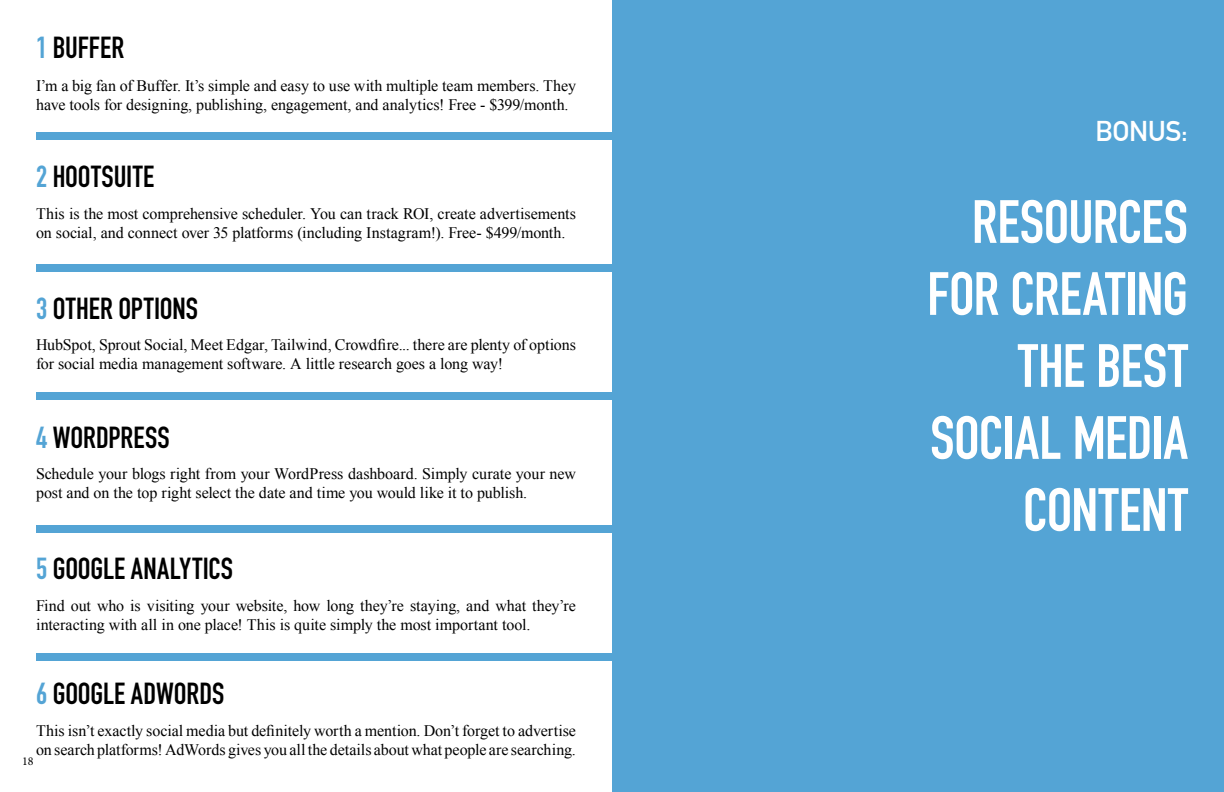
<style>
.page{position:relative;width:1224px;height:792px;background:#fff}
.page>*{position:absolute;margin:0;border:0;box-sizing:border-box;transform-origin:0 0}
.t1{font:700 60px/72px "DIN Condensed";letter-spacing:-.005em;color:#fff;text-align:right}
.t2{font:700 30px "DIN Condensed";color:#000}
.t3{font:700 28px "DIN Alternate";letter-spacing:-.01em;color:#fff}
.t4{font:16px/19.2px "Times New Roman";letter-spacing:-.005em;color:#000}
.t5{font:12px "Minion Pro";color:#000}
.s1{color:#54a4d5}
</style>
<div class="page">
<div style="left:612px;top:0;width:612px;height:792px;background:#54a4d5"></div>
<div style="left:36px;top:133px;width:612px;height:7px;background:#54a4d5"></div>
<div style="left:36px;top:265px;width:612px;height:7px;background:#54a4d5"></div>
<div style="left:36px;top:392px;width:612px;height:8px;background:#54a4d5"></div>
<div style="left:36px;top:525px;width:612px;height:8px;background:#54a4d5"></div>
<div style="left:36px;top:653px;width:612px;height:8px;background:#54a4d5"></div>
<h2 class="t2" style="left:36px;top:27px;width:90px"><span class="s1">1</span> BUFFER</h2>
<p class="t4" style="left:36px;top:76px;width:542px">I’m a big fan of Buffer. It’s simple and easy to use with multiple team members. They have tools for designing, publishing, engagement, and analytics! Free - $399/month.</p>
<h2 class="t2" style="left:36px;top:157px;width:120px"><span class="s1">2</span> HOOTSUITE</h2>
<p class="t4" style="left:36px;top:204px;width:541px">This is the most comprehensive scheduler. You can track ROI, create advertisements on social, and connect over 35 platforms (including Instagram!). Free- $499/month.</p>
<h2 class="t2" style="left:36px;top:288px;width:164px"><span class="s1">3</span> OTHER OPTIONS</h2>
<p class="t4" style="left:36px;top:335px;width:541px">HubSpot, Sprout Social, Meet Edgar, Tailwind, Crowdfire... there are plenty of options for social media management software. A little research goes a long way!</p>
<h2 class="t2" style="left:36px;top:417px;width:135px"><span class="s1">4</span> WORDPRESS</h2>
<p class="t4" style="left:36px;top:464px;width:541px">Schedule your blogs right from your WordPress dashboard. Simply curate your new post and on the top right select the date and time you would like it to publish.</p>
<h2 class="t2" style="left:36px;top:549px;width:199px"><span class="s1">5</span> GOOGLE ANALYTICS</h2>
<p class="t4" style="left:36px;top:596px;width:541px">Find out who is visiting your website, how long they’re staying, and what they’re interacting with all in one place! This is quite simply the most important tool.</p>
<h2 class="t2" style="left:36px;top:673px;width:190px"><span class="s1">6</span> GOOGLE ADWORDS</h2>
<p class="t4" style="left:36px;top:720px;width:541px">This isn’t exactly social media but definitely worth a mention. Don’t forget to advertise on search platforms! AdWords gives you all the details about what people are searching.</p>
<p class="t5" style="left:22px;top:753px;width:13px">18</p>
<h3 class="t3" style="left:1095px;top:110px;width:94px">BONUS:</h3>
<h1 class="t1" style="left:927px;top:186px;width:262px">RESOURCES<br>FOR CREATING<br>THE BEST<br>SOCIAL MEDIA<br>CONTENT</h1>
</div>
